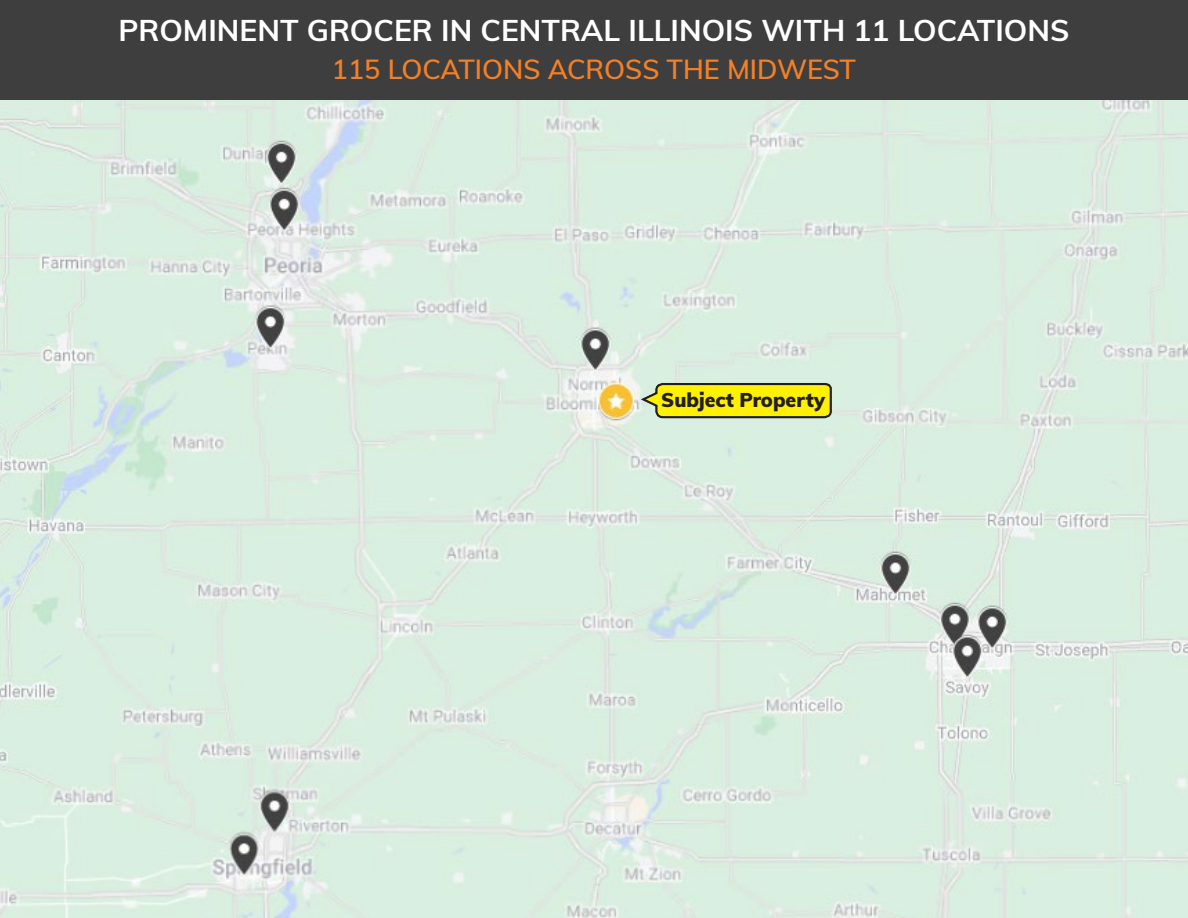
<style>
.page{position:relative;width:1188px;height:918px;background:#fff}
.page>*{position:absolute;margin:0;border:0;box-sizing:border-box;transform-origin:0 0}
.Title_All_Caps_Muli_Bold_16pt_Blue{font:700 30px "Muli";color:#fff}
.Title_All_Caps_Muli_Bold_16pt_Blue-2{font:600 27px "Muli";color:#f48026}
.t1{font:900 19.5px "Muli";color:#231f20}
</style>
<div class="page">
<div style="left:0;top:0;width:1188px;height:100px;background:#3f3e3f"></div>
<img style="left:0;top:100px;width:1188px;height:818px">
<svg style="left:638px;top:382px;width:195px;height:37px;background:#ded621"></svg>
<p class="Title_All_Caps_Muli_Bold_16pt_Blue" style="left:118px;top:9px;width:953px">PROMINENT GROCER IN CENTRAL ILLINOIS WITH 11 LOCATIONS</p>
<p class="Title_All_Caps_Muli_Bold_16pt_Blue-2" style="left:332px;top:49px;width:526px">115 LOCATIONS ACROSS THE MIDWEST</p>
<p class="t1" style="left:661px;top:385px;width:165px">Subject Property</p>
</div>
